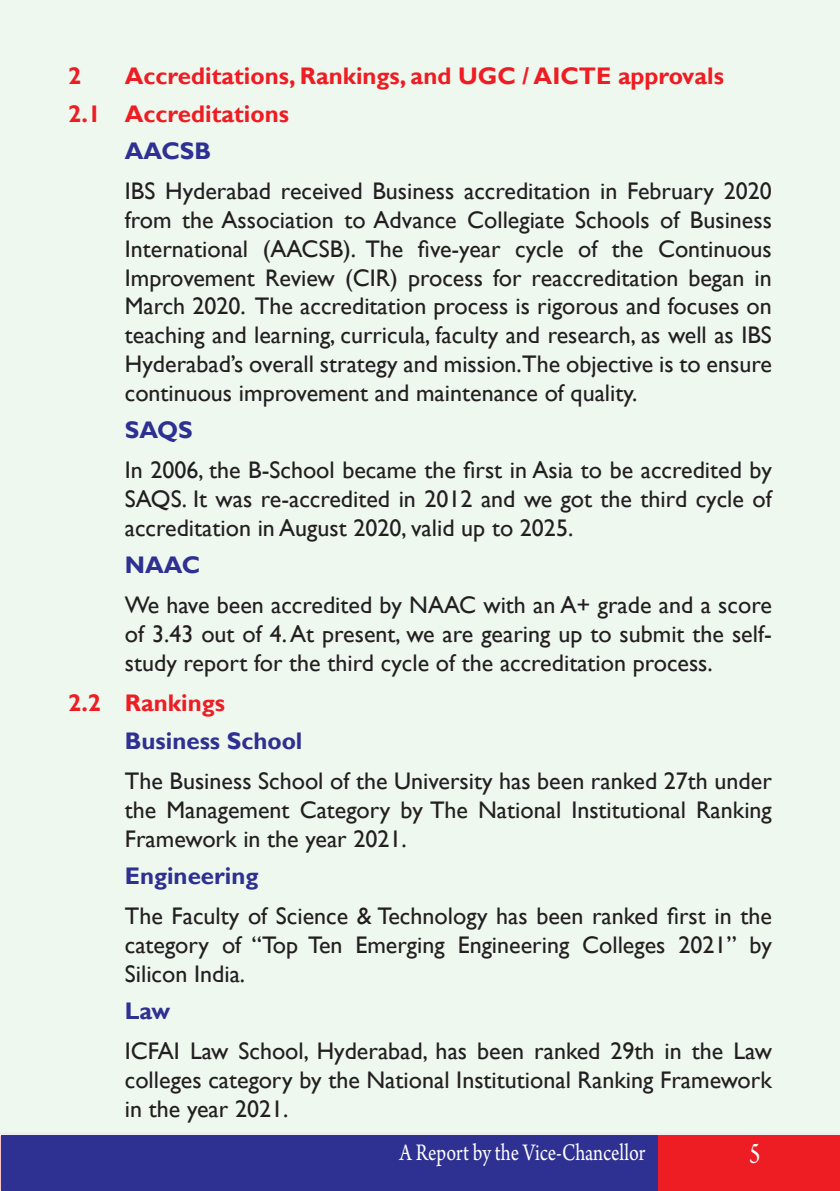
<style>
.page{position:relative;width:840px;height:1191px;background:#fff}
.page>*{position:absolute;margin:0;border:0;box-sizing:border-box;transform-origin:0 0}
.t1{font:30px "Arno Pro";color:#fff;scale:.8 1}
.t2{font:25px "Arno Pro";color:#fff;scale:.8 1}
.BT_On_Line{font:24px/28.8px "Gill Sans";color:#231f20;text-align:justify}
.MH{font:700 24px "Gill Sans";color:#ee1d23}
.MH-2{font:700 24px "Gill Sans";color:#2e3092}
</style>
<div class="page">
<div style="left:0;top:0;width:839px;height:1134px;background:#eef8ef"></div>
<div style="left:1px;top:1135px;width:666px;height:56px;background:#2e3092"></div>
<div style="left:658px;top:1135px;width:181px;height:56px;background:#ee1d23"></div>
<p class="MH" style="left:68px;top:62px;width:15px">2</p>
<p class="MH" style="left:125px;top:62px;width:600px">Accreditations, Rankings, and UGC / AICTE approvals</p>
<p class="MH" style="left:68px;top:99px;width:222px">2.1 Accreditations</p>
<p class="MH-2" style="left:125px;top:136px;width:88px">AACSB</p>
<p class="BT_On_Line" style="left:125px;top:177px;width:648px">IBS Hyderabad received Business accreditation in February 2020 from the Association to Advance Collegiate Schools of Business International (AACSB). The five-year cycle of the Continuous Improvement Review (CIR) process for reaccreditation began in March 2020. The accreditation process is rigorous and focuses on teaching and learning, curricula, faculty and research, as well as IBS Hyderabad’s overall strategy and mission.The objective is to ensure continuous improvement and maintenance of quality.</p>
<p class="MH-2" style="left:125px;top:416px;width:69px">SAQS</p>
<p class="BT_On_Line" style="left:125px;top:456px;width:648px">In 2006, the B-School became the first in Asia to be accredited by SAQS. It was re-accredited in 2012 and we got the third cycle of accreditation in August 2020, valid up to 2025.</p>
<p class="MH-2" style="left:125px;top:551px;width:77px">NAAC</p>
<p class="BT_On_Line" style="left:125px;top:591px;width:648px">We have been accredited by NAAC with an A+ grade and a score of 3.43 out of 4. At present, we are gearing up to submit the self&shy;study report for the third cycle of the accreditation process.</p>
<p class="MH" style="left:68px;top:689px;width:158px">2.2 Rankings</p>
<p class="MH-2" style="left:125px;top:726px;width:179px">Business School</p>
<p class="BT_On_Line" style="left:125px;top:767px;width:648px">The Business School of the University has been ranked 27th under the Management Category by The National Institutional Ranking Framework in the year 2021.</p>
<p class="MH-2" style="left:125px;top:861px;width:135px">Engineering</p>
<p class="BT_On_Line" style="left:125px;top:902px;width:648px">The Faculty of Science &amp; Technology has been ranked first in the category of “Top Ten Emerging Engineering Colleges 2021” by Silicon India.</p>
<p class="MH-2" style="left:125px;top:996px;width:47px">Law</p>
<p class="BT_On_Line" style="left:125px;top:1037px;width:648px">ICFAI Law School, Hyderabad, has been ranked 29th in the Law colleges category by the National Institutional Ranking Framework in the year 2021.</p>
<p class="t2" style="left:399px;top:1137px;width:308px">A Report by the Vice-Chancellor</p>
<p class="t1" style="left:748px;top:1136px;width:16px">5</p>
</div>
